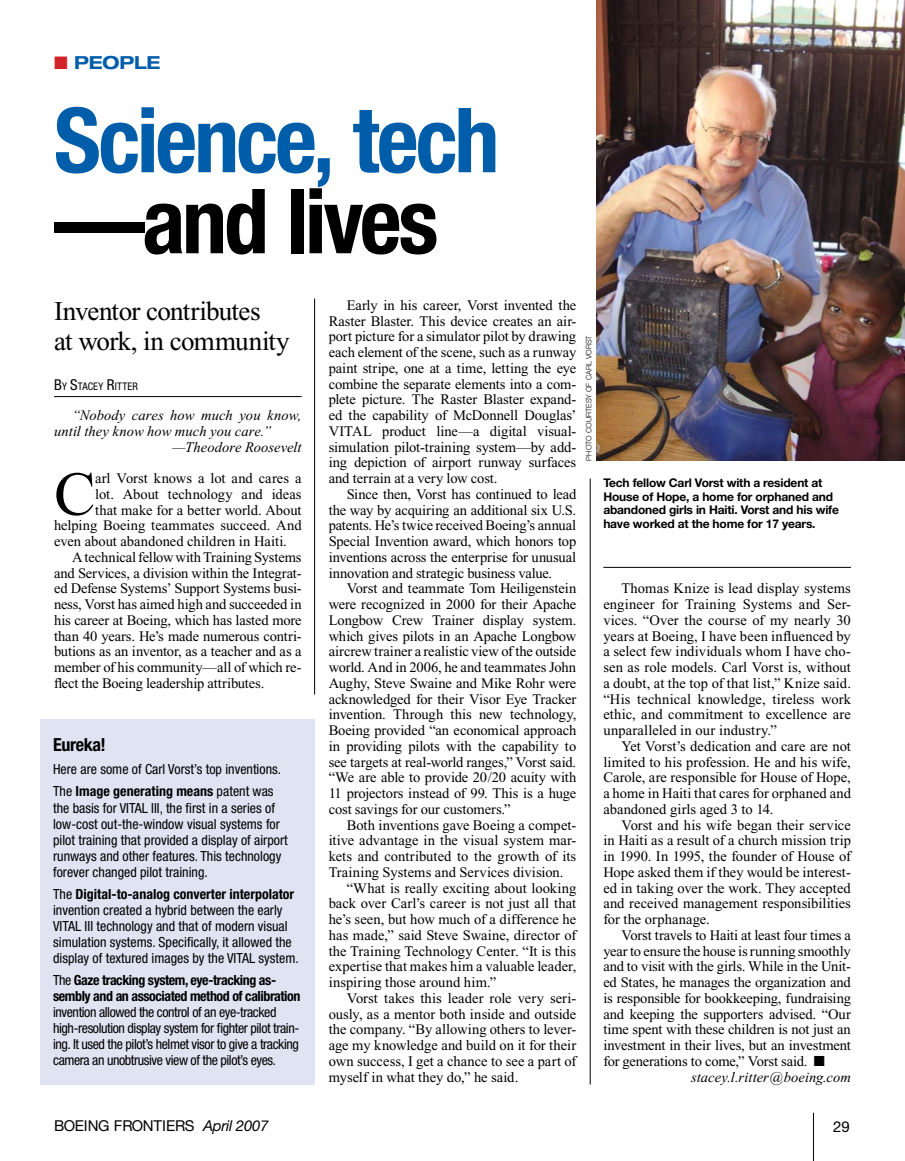
<style>
.page{position:relative;width:905px;height:1161px;background:#fff}
.page>*{position:absolute;margin:0;border:0;box-sizing:border-box;transform-origin:0 0}
.t1{font:700 condensed 90px "Helvetica Neue LT Std";letter-spacing:-.03em;color:#005daa}
.t2{font:700 condensed 90px "Helvetica Neue LT Std";letter-spacing:-.035em;color:#000}
.t3{font:62.1px "Times New Roman";color:#000}
.t4{font:27px/30px "Times New Roman";letter-spacing:-.025em;color:#000}
.t5{font:700 expanded 18px "Helvetica Neue LT Std";letter-spacing:-.025em;color:#005daa}
.t6{font:700 condensed 18px "Helvetica Neue LT Std";letter-spacing:-.02em;color:#000}
.t7{font:15px "Helvetica Neue LT Std";color:#000}
.t8{font:14.55px/15.8px "Times New Roman";letter-spacing:-.005em;color:#000;text-align:justify}
.t9{font:italic 14.55px "Times New Roman";letter-spacing:.005em;color:#000}
.t10{font:condensed 13.95px/16px "Helvetica Neue LT Std";color:#000}
.t11{font:condensed 13.95px/16px "Helvetica Neue LT Std";letter-spacing:-.03em;color:#000}
.t12{font:700 condensed 13.95px/16px "Helvetica Neue LT Std";letter-spacing:-.03em;color:#000}
.t13{font:700 12px/13.5px "Helvetica Neue LT Std";letter-spacing:-.015em;color:#000}
.t14{font:condensed 10.5px "Helvetica Neue LT Std";letter-spacing:.015em;color:#000}
.t15{font:300 7.5px "Helvetica Neue LT Std";color:#000}
.s1{color:#d2232a}
.s2{font-size:15px}
.s3{font-weight:700}
.s4{font-weight:400}
.s5{font-style:italic}
</style>
<div class="page">
<hr style="left:813px;top:1113px;width:1px;height:48px;background:#000">
<div style="left:40px;top:719px;width:275px;height:365px;background:#dfe3f2"></div>
<img style="left:597px;top:0;width:307px;height:460px">
<hr style="left:54px;top:396px;width:248px;height:1px;background:#000">
<hr style="left:603px;top:567px;width:247px;height:1px;background:#000">
<hr style="left:314px;top:298px;width:1px;height:396px;background:#000">
<hr style="left:590px;top:478px;width:1px;height:606px;background:#000">
<p class="t5" style="left:54px;top:51px;width:108px"><span class="s1">■</span> PEOPLE</p>
<h1 class="t1" style="left:54px;top:86px;width:447px">Science, tech</h1>
<h1 class="t2" style="left:54px;top:167px;width:386px">—and lives</h1>
<h3 class="t4" style="left:54px;top:296px;width:237px">Inventor contributes<br>at work, in community</h3>
<p class="t14" style="left:54px;top:380px;width:85px"><span class="s2">B</span>y <span class="s2">S</span>tacey <span class="s2">R</span>itter</p>
<p class="t9" style="left:72px;top:408px;width:231px">“Nobody cares how much you know,</p>
<p class="t9" style="left:54px;top:423px;width:218px">until they know how much you care.”</p>
<p class="t9" style="left:172px;top:439px;width:131px">—Theodore Roosevelt</p>
<h2 class="t3" style="left:54px;top:460px;width:43px">C</h2>
<p class="t8" style="left:95px;top:471px;width:208px">arl Vorst knows a lot and cares a</p>
<p class="t8" style="left:95px;top:486px;width:208px">lot. About technology and ideas</p>
<p class="t8" style="left:95px;top:502px;width:208px">that make for a better world. About</p>
<p class="t8" style="left:54px;top:518px;width:249px">helping Boeing teammates succeed. And</p>
<p class="t8" style="left:54px;top:534px;width:234px">even about abandoned children in Haiti.</p>
<p class="t8" style="left:72px;top:549px;width:231px">A technical fellow with Training Systems</p>
<p class="t8" style="left:54px;top:565px;width:249px">and Services, a division within the Integrat-</p>
<p class="t8" style="left:54px;top:581px;width:249px">ed Defense Systems’ Support Systems busi-</p>
<p class="t8" style="left:54px;top:597px;width:249px">ness, Vorst has aimed high and succeeded in</p>
<p class="t8" style="left:54px;top:612px;width:249px">his career at Boeing, which has lasted more</p>
<p class="t8" style="left:54px;top:628px;width:249px">than 40 years. He’s made numerous contri-</p>
<p class="t8" style="left:54px;top:644px;width:249px">butions as an inventor, as a teacher and as a</p>
<p class="t8" style="left:54px;top:660px;width:249px">member of his community—all of which re-</p>
<p class="t8" style="left:54px;top:675px;width:212px">flect the Boeing leadership attributes.</p>
<p class="t6" style="left:53px;top:734px;width:54px">Eureka!</p>
<p class="t10" style="left:53px;top:758px;width:229px;line-height:22px">Here are some of Carl Vorst’s top inventions.<br>The <span class="s3">Image generating means</span> patent was</p>
<p class="t10" style="left:53px;top:799px;width:236px">the basis for VITAL III, the first in a series of low-cost out-the-window visual systems for pilot training that provided a display of airport runways and other features. This technology forever changed pilot training.</p>
<p class="t10" style="left:53px;top:886px;width:247px">The <span class="s3">Digital-to-analog converter interpolator </span>invention created a hybrid between the early VITAL III technology and that of modern visual simulation systems. Specifically, it allowed the display of textured images by the VITAL system.</p>
<p class="t12" style="left:53px;top:972px;width:249px"><span class="s4">The</span> Gaze tracking system, eye-tracking as&shy;sembly and an associated method of calibration</p>
<p class="t11" style="left:53px;top:1004px;width:248px">invention allowed the control of an eye-tracked high-resolution display system for fighter pilot train&shy;ing. It used the pilot’s helmet visor to give a tracking camera an unobtrusive view of the pilot’s eyes.</p>
<p class="t8" style="left:328px;top:297px;width:249px;text-indent:18px">Early in his career, Vorst invented the Raster Blaster. This device creates an air&shy;port picture for a simulator pilot by drawing each element of the scene, such as a runway paint stripe, one at a time, letting the eye combine the separate elements into a com&shy;plete picture. The Raster Blaster expand&shy;ed the capability of McDonnell Douglas’ VITAL product line—a digital visual&shy;simulation pilot-training system—by add&shy;ing depiction of airport runway surfaces and terrain at a very low cost.</p>
<p class="t8" style="left:328px;top:486px;width:249px;text-indent:18px">Since then, Vorst has continued to lead the way by acquiring an additional six U.S. patents. He’s twice received Boeing’s annual Special Invention award, which honors top inventions across the enterprise for unusual innovation and strategic business value.</p>
<p class="t8" style="left:328px;top:581px;width:249px;text-indent:18px">Vorst and teammate Tom Heiligenstein were recognized in 2000 for their Apache Longbow Crew Trainer display system. which gives pilots in an Apache Longbow aircrew trainer a realistic view of the outside world. And in 2006, he and teammates John Aughy, Steve Swaine and Mike Rohr were acknowledged for their Visor Eye Tracker invention. Through this new technology, Boeing provided “an economical approach in providing pilots with the capability to see targets at real-world ranges,” Vorst said. “We are able to provide 20/20 acuity with 11 projectors instead of 99. This is a huge cost savings for our customers.”</p>
<p class="t8" style="left:346px;top:817px;width:231px">Both inventions gave Boeing a compet-</p>
<p class="t8" style="left:328px;top:833px;width:249px">itive advantage in the visual system mar-</p>
<p class="t8" style="left:328px;top:848px;width:249px">kets and contributed to the growth of its</p>
<p class="t8" style="left:328px;top:864px;width:236px">Training Systems and Services division.</p>
<p class="t8" style="left:346px;top:880px;width:231px">“What is really exciting about looking</p>
<p class="t8" style="left:328px;top:896px;width:249px">back over Carl’s career is not just all that</p>
<p class="t8" style="left:328px;top:911px;width:249px">he’s seen, but how much of a difference he</p>
<p class="t8" style="left:328px;top:927px;width:249px">has made,” said Steve Swaine, director of</p>
<p class="t8" style="left:328px;top:943px;width:249px">the Training Technology Center. “It is this</p>
<p class="t8" style="left:328px;top:959px;width:249px">expertise that makes him a valuable leader,</p>
<p class="t8" style="left:328px;top:974px;width:169px">inspiring those around him.”</p>
<p class="t8" style="left:346px;top:990px;width:231px">Vorst takes this leader role very seri-</p>
<p class="t8" style="left:328px;top:1006px;width:249px">ously, as a mentor both inside and outside</p>
<p class="t8" style="left:328px;top:1022px;width:249px">the company. “By allowing others to lever-</p>
<p class="t8" style="left:328px;top:1037px;width:249px">age my knowledge and build on it for their</p>
<p class="t8" style="left:328px;top:1053px;width:249px">own success, I get a chance to see a part of</p>
<p class="t8" style="left:328px;top:1069px;width:191px">myself in what they do,” he said.</p>
<p class="t15" style="left:584px;top:460px;width:127px;rotate:-90deg">Photo courtesy of Carl Vorst</p>
<p class="t13" style="left:603px;top:476px;width:237px">Tech fellow Carl Vorst with a resident at House of Hope, a home for orphaned and abandoned girls in Haiti. Vorst and his wife have worked at the home for 17 years.</p>
<p class="t8" style="left:603px;top:581px;width:249px;text-indent:18px">Thomas Knize is lead display systems engineer for Training Systems and Ser&shy;vices. “Over the course of my nearly 30 years at Boeing, I have been influenced by a select few individuals whom I have cho&shy;sen as role models. Carl Vorst is, without a doubt, at the top of that list,” Knize said. “His technical knowledge, tireless work ethic, and commitment to excellence are unparalleled in our industry.”</p>
<p class="t8" style="left:603px;top:738px;width:249px;text-indent:18px">Yet Vorst’s dedication and care are not limited to his profession. He and his wife, Carole, are responsible for House of Hope, a home in Haiti that cares for orphaned and abandoned girls aged 3 to 14.</p>
<p class="t8" style="left:603px;top:817px;width:249px;text-indent:18px">Vorst and his wife began their service in Haiti as a result of a church mission trip in 1990. In 1995, the founder of House of Hope asked them if they would be interest&shy;ed in taking over the work. They accepted and received management responsibilities for the orphanage.</p>
<p class="t8" style="left:621px;top:927px;width:231px">Vorst travels to Haiti at least four times a</p>
<p class="t8" style="left:603px;top:943px;width:249px">year to ensure the house is running smoothly</p>
<p class="t8" style="left:603px;top:959px;width:249px">and to visit with the girls. While in the Unit-</p>
<p class="t8" style="left:603px;top:974px;width:249px">ed States, he manages the organization and</p>
<p class="t8" style="left:603px;top:990px;width:249px">is responsible for bookkeeping, fundraising</p>
<p class="t8" style="left:603px;top:1006px;width:249px">and keeping the supporters advised. “Our</p>
<p class="t8" style="left:603px;top:1022px;width:249px">time spent with these children is not just an</p>
<p class="t8" style="left:603px;top:1037px;width:249px">investment in their lives, but an investment</p>
<p class="t8" style="left:603px;top:1053px;width:223px">for generations to come,” Vorst said. ■</p>
<p class="t9" style="left:691px;top:1069px;width:161px">stacey.l.ritter@boeing.com</p>
<p class="t7" style="left:54px;top:1117px;width:216px">BOEING FRONTIERS <span class="s5">April 2007</span></p>
<p class="t7" style="left:833px;top:1118px;width:9px">29</p>
</div>
